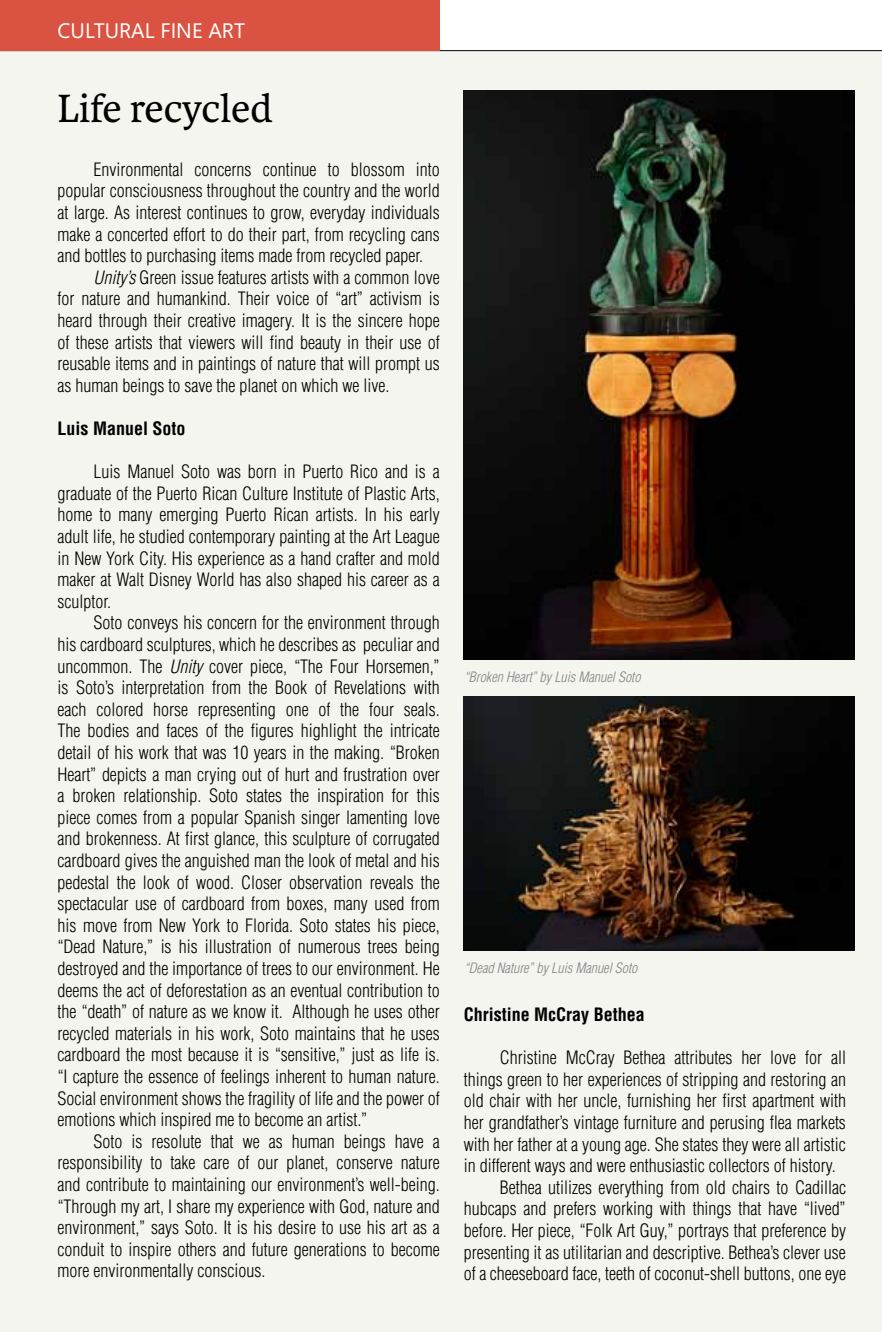
<style>
.page{position:relative;width:882px;height:1332px;background:#fff}
.page>*{position:absolute;margin:0;border:0;box-sizing:border-box;transform-origin:0 0}
.t1{font:42px "Karmina";color:#000}
.t2{font:21px "Segoe";color:#fff}
.t3{font:300 condensed 18px/21.6px "Helvetica";color:#000;text-align:justify}
.t4{font:700 condensed 18px "Helvetica";color:#000}
.t5{font:italic 300 condensed 14px "Helvetica";color:#808285}
.s1{font-style:italic}
</style>
<div class="page">
<div style="left:0;top:50px;width:882px;height:1282px;background:#f4f5ee"></div>
<hr style="left:0;top:50px;width:882px;height:1px;background:#000">
<div style="left:0;top:0;width:440px;height:50px;background:#da5342"></div>
<img style="left:464px;top:90px;width:391px;height:570px">
<img style="left:464px;top:697px;width:391px;height:253px">
<p class="t2" style="left:58px;top:16px;width:189px">CULTURAL FINE ART</p>
<h1 class="t1" style="left:58px;top:85px;width:216px">Life recycled</h1>
<p class="t3" style="left:94px;top:158px;width:348px">Environmental concerns continue to blossom into</p>
<p class="t3" style="left:58px;top:180px;width:384px">popular consciousness throughout the country and the world</p>
<p class="t3" style="left:58px;top:202px;width:384px">at large. As interest continues to grow, everyday individuals</p>
<p class="t3" style="left:58px;top:223px;width:384px">make a concerted effort to do their part, from recycling cans</p>
<p class="t3" style="left:58px;top:245px;width:367px">and bottles to purchasing items made from recycled paper.</p>
<p class="t3" style="left:94px;top:266px;width:348px"><span class="s1">Unity’s</span> Green issue features artists with a common love</p>
<p class="t3" style="left:58px;top:288px;width:384px">for nature and humankind. Their voice of “art” activism is</p>
<p class="t3" style="left:58px;top:310px;width:384px">heard through their creative imagery. It is the sincere hope</p>
<p class="t3" style="left:58px;top:331px;width:384px">of these artists that viewers will find beauty in their use of</p>
<p class="t3" style="left:58px;top:353px;width:384px">reusable items and in paintings of nature that will prompt us</p>
<p class="t3" style="left:58px;top:374px;width:333px">as human beings to save the planet on which we live.</p>
<p class="t4" style="left:58px;top:417px;width:130px">Luis Manuel Soto</p>
<p class="t3" style="left:58px;top:461px;width:384px;text-indent:36px">Luis Manuel Soto was born in Puerto Rico and is a graduate of the Puerto Rican Culture Institute of Plastic Arts, home to many emerging Puerto Rican artists. In his early adult life, he studied contemporary painting at the Art League in New York City. His experience as a hand crafter and mold maker at Walt Disney World has also shaped his career as a sculptor.</p>
<p class="t3" style="left:58px;top:612px;width:384px;text-indent:36px">Soto conveys his concern for the environment through his cardboard sculptures, which he describes as peculiar and uncommon. The <span class="s1">Unity</span> cover piece, “The Four Horsemen,” is Soto’s interpretation from the Book of Revelations with each colored horse representing one of the four seals.<br>The bodies and faces of the figures highlight the intricate detail of his work that was 10 years in the making. “Broken Heart” depicts a man crying out of hurt and frustration over a broken relationship. Soto states the inspiration for this piece comes from a popular Spanish singer lamenting love and brokenness. At first glance, this sculpture of corrugated cardboard gives the anguished man the look of metal and his pedestal the look of wood. Closer observation reveals the spectacular use of cardboard from boxes, many used from his move from New York to Florida. Soto states his piece, “Dead Nature,” is his illustration of numerous trees being destroyed and the importance of trees to our environment. He deems the act of deforestation as an eventual contribution to the “death” of nature as we know it. Although he uses other recycled materials in his work, Soto maintains that he uses cardboard the most because it is “sensitive,” just as life is. “I capture the essence of feelings inherent to human nature.<br>Social environment shows the fragility of life and the power of emotions which inspired me to become an artist.”</p>
<p class="t3" style="left:58px;top:1130px;width:384px;text-indent:36px">Soto is resolute that we as human beings have a responsibility to take care of our planet, conserve nature and contribute to maintaining our environment’s well-being. “Through my art, I share my experience with God, nature and environment,” says Soto. It is his desire to use his art as a conduit to inspire others and future generations to become more environmentally conscious.</p>
<p class="t5" style="left:464px;top:668px;width:178px">“Broken Heart” by Luis Manuel Soto</p>
<p class="t5" style="left:464px;top:959px;width:175px">“Dead Nature” by Luis Manuel Soto</p>
<p class="t4" style="left:464px;top:1003px;width:183px">Christine McCray Bethea</p>
<p class="t3" style="left:500px;top:1047px;width:348px">Christine McCray Bethea attributes her love for all</p>
<p class="t3" style="left:464px;top:1068px;width:384px">things green to her experiences of stripping and restoring an</p>
<p class="t3" style="left:464px;top:1090px;width:384px">old chair with her uncle, furnishing her first apartment with</p>
<p class="t3" style="left:464px;top:1112px;width:384px">her grandfather’s vintage furniture and perusing flea markets</p>
<p class="t3" style="left:464px;top:1133px;width:384px">with her father at a young age. She states they were all artistic</p>
<p class="t3" style="left:464px;top:1155px;width:374px">in different ways and were enthusiastic collectors of history.</p>
<p class="t3" style="left:500px;top:1176px;width:348px">Bethea utilizes everything from old chairs to Cadillac</p>
<p class="t3" style="left:464px;top:1198px;width:384px">hubcaps and prefers working with things that have “lived”</p>
<p class="t3" style="left:464px;top:1220px;width:384px">before. Her piece, “Folk Art Guy,” portrays that preference by</p>
<p class="t3" style="left:464px;top:1241px;width:384px">presenting it as utilitarian and descriptive. Bethea’s clever use</p>
<p class="t3" style="left:464px;top:1263px;width:384px">of a cheeseboard face, teeth of coconut-shell buttons, one eye</p>
</div>
